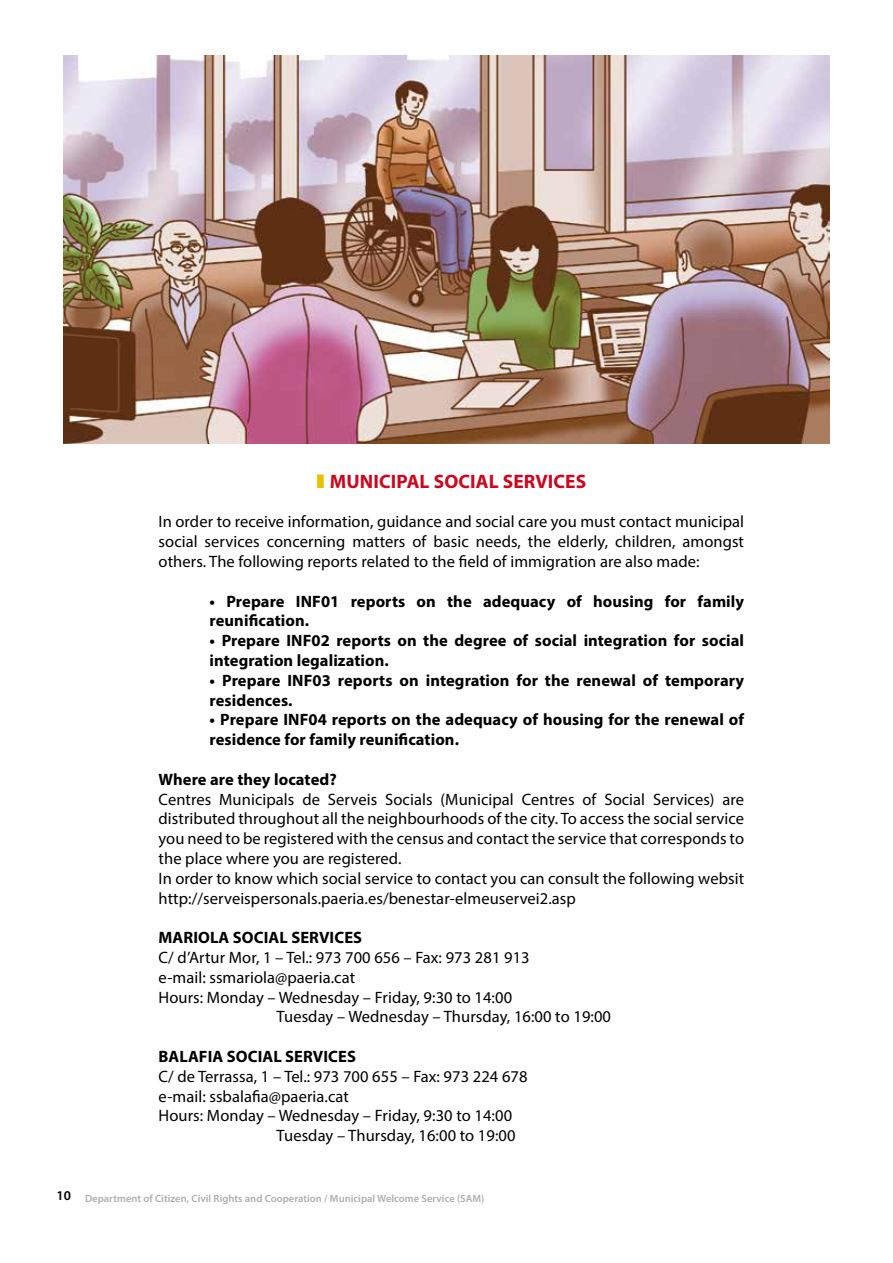
<style>
.page{position:relative;width:893px;height:1263px;background:#fff}
.page>*{position:absolute;margin:0;border:0;box-sizing:border-box;transform-origin:0 0}
.t1{font:700 19.5px "Myriad Pro";letter-spacing:.005em;color:#cd071e}
.t2{font:16.5px/19.8px "Myriad Pro";letter-spacing:.005em;color:#000;text-align:justify}
.t3{font:700 16.5px/19.8px "Myriad Pro";letter-spacing:.005em;color:#000}
.t4{font:600 10.5px "Myriad Pro";letter-spacing:.005em;color:#adaeb0}
</style>
<div class="page">
<img style="left:64px;top:55px;width:765px;height:388px">
<p class="t1" style="left:330px;top:468px;width:258px">MUNICIPAL SOCIAL SERVICES</p>
<p class="t2" style="left:159px;top:512px;width:587px">In order to receive information, guidance and social care you must contact municipal social services concerning matters of basic needs, the elderly, children, amongst others. The following reports related to the field of immigration are also made:</p>
<p class="t3" style="left:210px;top:590px;width:536px">• Prepare INF01 reports on the adequacy of housing for family reunification.</p>
<p class="t3" style="left:210px;top:630px;width:536px">• Prepare INF02 reports on the degree of social integration for social integration legalization.</p>
<p class="t3" style="left:210px;top:670px;width:536px">• Prepare INF03 reports on integration for the renewal of temporary residences.</p>
<p class="t3" style="left:210px;top:709px;width:536px">• Prepare INF04 reports on the adequacy of housing for the renewal of residence for family reunification.</p>
<p class="t3" style="left:159px;top:769px;width:180px">Where are they located?</p>
<p class="t2" style="left:159px;top:789px;width:587px;text-align:left">Centres Municipals de Serveis Socials (Municipal Centres of Social Services) are distributed throughout all the neighbourhoods of the city. To access the social service you need to be registered with the census and contact the service that corresponds to the place where you are registered.<br>In order to know which social service to contact you can consult the following websit http://serveispersonals.paeria.es/benestar-elmeuservei2.asp</p>
<p class="t3" style="left:159px;top:927px;width:205px">MARIOLA SOCIAL SERVICES</p>
<p class="t2" style="left:159px;top:947px;width:373px">C/ d’Artur Mor, 1 – Tel.: 973 700 656 – Fax: 973 281 913</p>
<p class="t2" style="left:159px;top:967px;width:198px">e-mail: ssmariola@paeria.cat</p>
<p class="t2" style="left:159px;top:987px;width:355px">Hours: Monday – Wednesday – Friday, 9:30 to 14:00</p>
<p class="t2" style="left:277px;top:1007px;width:336px">Tuesday – Wednesday – Thursday, 16:00 to 19:00</p>
<p class="t3" style="left:159px;top:1046px;width:199px">BALAFIA SOCIAL SERVICES</p>
<p class="t2" style="left:159px;top:1066px;width:370px">C/ de Terrassa, 1 – Tel.: 973 700 655 – Fax: 973 224 678</p>
<p class="t2" style="left:159px;top:1086px;width:192px">e-mail: ssbalafia@paeria.cat</p>
<p class="t2" style="left:159px;top:1106px;width:355px">Hours: Monday – Wednesday – Friday, 9:30 to 14:00</p>
<p class="t2" style="left:277px;top:1125px;width:240px">Tuesday – Thursday, 16:00 to 19:00</p>
<p class="t4" style="left:57px;top:1191px;width:429px"><sup>10</sup> Department of Citizen, Civil Rights and Cooperation / Municipal Welcome Service (SAM)</p>
</div>
